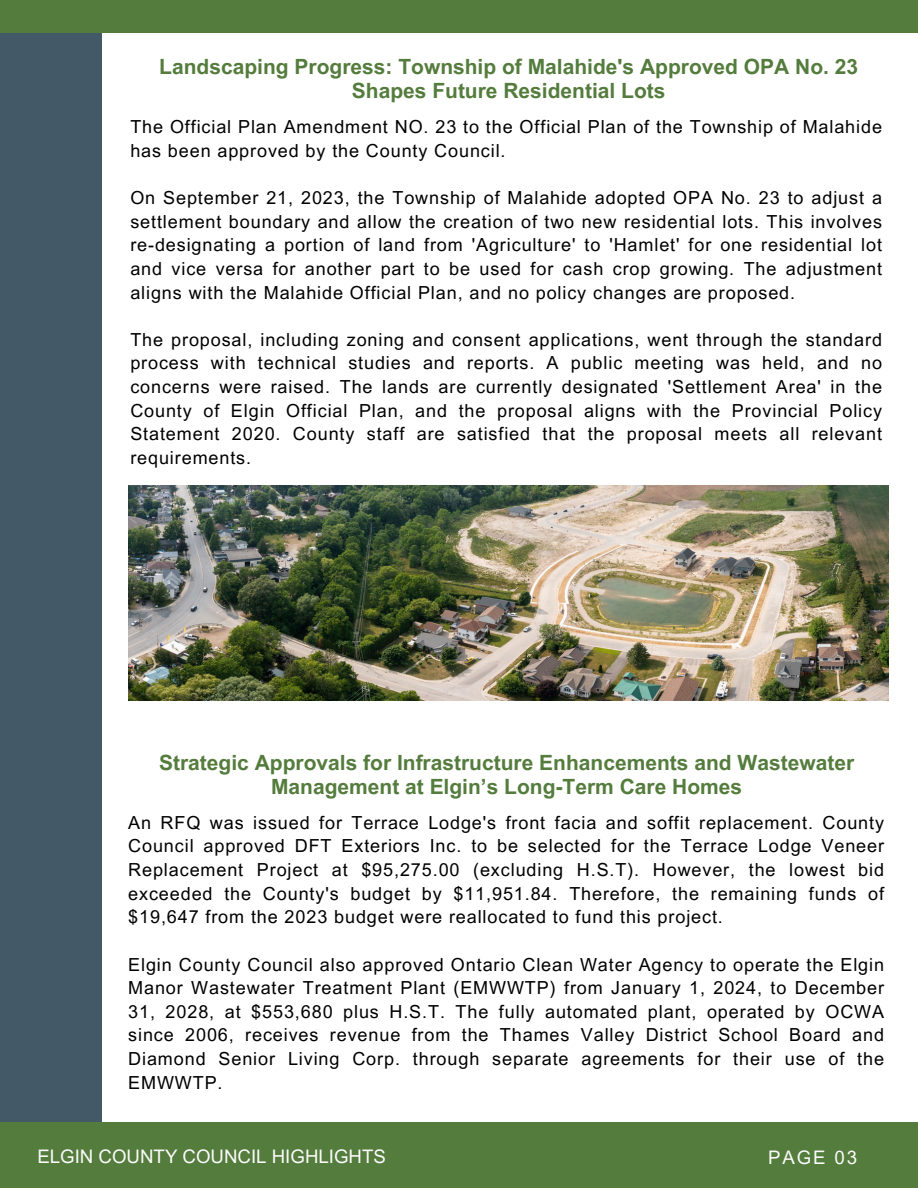
<style>
.page{position:relative;width:918px;height:1188px;background:#fff}
.page>*{position:absolute;margin:0;border:0;box-sizing:border-box;transform-origin:0 0}
.t1{font:700 21px/24.8px "Arial MT Pro";color:#547c3c;text-align:center}
.t2{font:18.75px "Arial MT Pro";color:#fafafa}
.t3{font:18.6px "Arial MT Pro";letter-spacing:.1em;color:#fafafa}
.t4{font:18px/23.7px "Arial MT Pro";letter-spacing:.05em;color:#000;text-align:justify}
</style>
<div class="page">
<img style="left:128px;top:485px;width:761px;height:216px">
<div style="left:0;top:0;width:102px;height:1128px;background:#435967"></div>
<div style="left:0;top:1122px;width:918px;height:66px;background:#547c3c"></div>
<div style="left:0;top:0;width:918px;height:33px;background:#547c3c"></div>
<p class="t1" style="left:159px;top:57px;width:700px">Landscaping Progress: Township of Malahide's Approved OPA No. 23<br>Shapes Future Residential Lots</p>
<p class="t4" style="left:130px;top:117px;width:753px">The Official Plan Amendment NO. 23 to the Official Plan of the Township of Malahide has been approved by the County Council.</p>
<p class="t4" style="left:130px;top:188px;width:753px">On September 21, 2023, the Township of Malahide adopted OPA No. 23 to adjust a settlement boundary and allow the creation of two new residential lots. This involves re-designating a portion of land from 'Agriculture' to 'Hamlet' for one residential lot and vice versa for another part to be used for cash crop growing. The adjustment aligns with the Malahide Official Plan, and no policy changes are proposed.</p>
<p class="t4" style="left:130px;top:330px;width:753px">The proposal, including zoning and consent applications, went through the standard process with technical studies and reports. A public meeting was held, and no concerns were raised. The lands are currently designated 'Settlement Area' in the County of Elgin Official Plan, and the proposal aligns with the Provincial Policy Statement 2020. County staff are satisfied that the proposal meets all relevant requirements.</p>
<p class="t1" style="left:159px;top:753px;width:697px">Strategic Approvals for Infrastructure Enhancements and Wastewater<br>Management at Elgin’s Long-Term Care Homes</p>
<p class="t4" style="left:128px;top:813px;width:757px">An RFQ was issued for Terrace Lodge's front facia and soffit replacement. County Council approved DFT Exteriors Inc. to be selected for the Terrace Lodge Veneer Replacement Project at $95,275.00 (excluding H.S.T). However, the lowest bid exceeded the County's budget by $11,951.84. Therefore, the remaining funds of $19,647 from the 2023 budget were reallocated to fund this project.</p>
<p class="t4" style="left:128px;top:955px;width:757px">Elgin County Council also approved Ontario Clean Water Agency to operate the Elgin Manor Wastewater Treatment Plant (EMWWTP) from January 1, 2024, to December 31, 2028, at $553,680 plus H.S.T. The fully automated plant, operated by OCWA since 2006, receives revenue from the Thames Valley District School Board and Diamond Senior Living Corp. through separate agreements for their use of the EMWWTP.</p>
<p class="t2" style="left:37px;top:1150px;width:350px">ELGIN COUNTY COUNCIL HIGHLIGHTS</p>
<p class="t3" style="left:768px;top:1150px;width:90px">PAGE 03</p>
</div>
